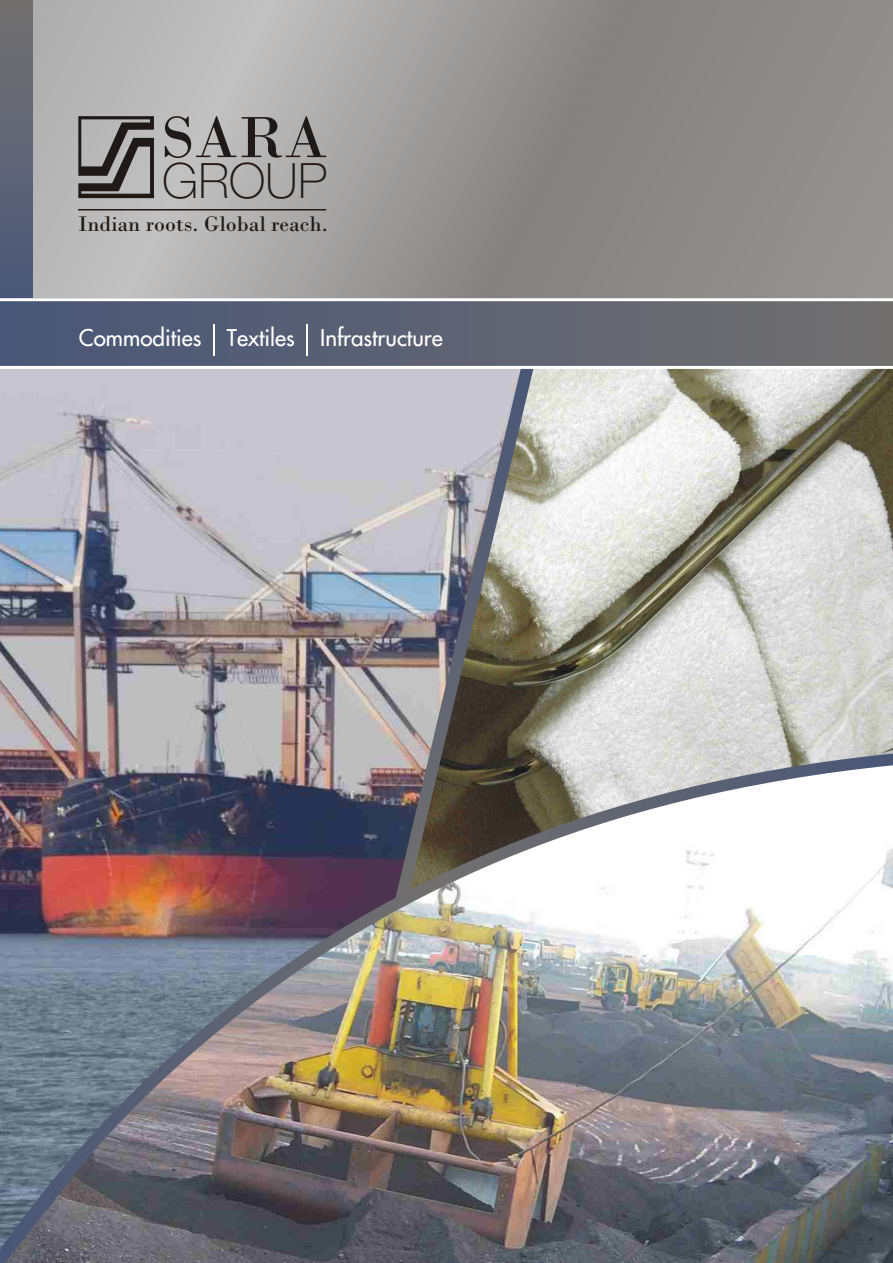
<style>
.page{position:relative;width:893px;height:1263px;background:#fff}
.page>*{position:absolute;margin:0;border:0;box-sizing:border-box;transform-origin:0 0}
.t1{font:61.05px "Bodoni";color:#1f1a17}
.t2{font:100 48.75px "Helvetica Neue";color:#1f1a17}
.t3{font:22.5px "Futura";color:#fff}
.t4{font:22.2px "Bodoni";color:#1f1a17}
</style>
<div class="page">
<svg style="left:32px;top:0;width:861px;height:298px;background:#9c9b9b"></svg>
<hr style="left:78px;top:209px;width:248px;height:1px;background:#1f1a17">
<svg style="left:78px;top:116px;width:76px;height:82px;background:#777473"></svg>
<div style="left:0;top:0;width:32px;height:299px;background:linear-gradient(to bottom,#747271,#4b5879)"></div>
<svg style="left:0;top:301px;width:893px;height:65px;background:#5e6373"></svg>
<hr style="left:213px;top:324px;width:2px;height:32px;background:#fff">
<hr style="left:306px;top:324px;width:2px;height:32px;background:#fff">
<hr style="left:0;top:298px;width:893px;height:3px;background:#fff">
<img style="left:0;top:369px;width:394px;height:384px">
<img style="left:534px;top:369px;width:359px;height:384px">
<img style="left:394px;top:369px;width:140px;height:384px">
<img style="left:0;top:753px;width:893px;height:510px">
<h1 class="t1" style="left:161px;top:117px;width:168px">SARA</h1>
<h2 class="t2" style="left:162px;top:154px;width:166px">GROUP</h2>
<p class="t4" style="left:78px;top:216px;width:251px">Indian roots. Global reach.</p>
<p class="t3" style="left:79px;top:324px;width:365px">Commodities Textiles Infrastructure</p>
</div>
